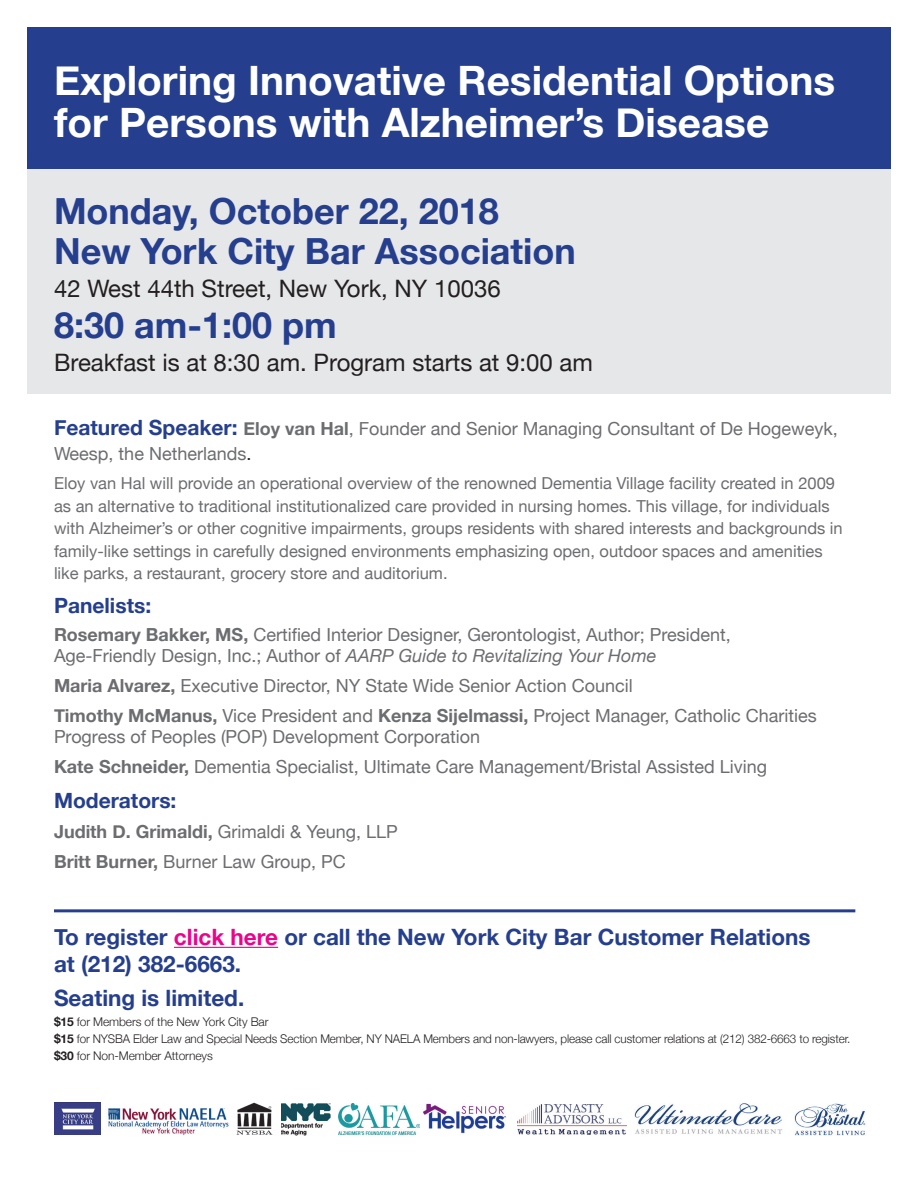
<style>
.page{position:relative;width:918px;height:1188px;background:#fff}
.page>*{position:absolute;margin:0;border:0;box-sizing:border-box;transform-origin:0 0}
.t1{font:700 40.5px/42px "Helvetica Neue";color:#fff}
.t2{font:700 36px/40.5px "Helvetica Neue";color:#253f8e}
.t3{font:24px "Helvetica Neue";color:#231f20}
.t4{font:700 22.5px/27px "Helvetica Neue";color:#253f8e}
.t5{font:700 21px "Helvetica Neue";color:#253f8e}
.t6{font:18px/29.8px "Helvetica Neue";color:#6c6d70}
.t7{font:16.5px/22.5px "Helvetica Neue";color:#6c6d70}
.t8{font:300 12px/17px "Helvetica Neue";letter-spacing:-.01em;color:#231f20}
.s1{font-weight:700;font-size:21px;color:#253f8e}
.s2{font-weight:700}
.s3{color:#231f20}
.s4{font-style:italic}
.s5{color:#ed028c}
</style>
<div class="page">
<img style="left:408px;top:1103px;width:98px;height:32px">
<div style="left:27px;top:167px;width:864px;height:227px;background:#e6e7e9"></div>
<div style="left:27px;top:27px;width:864px;height:141px;background:#253f8e"></div>
<img style="left:54px;top:1103px;width:47px;height:32px">
<img style="left:108px;top:1108px;width:121px;height:27px">
<hr style="left:54px;top:909px;width:801px;height:3px;background:#253f8e">
<img style="left:236px;top:1102px;width:37px;height:33px">
<img style="left:281px;top:1103px;width:49px;height:32px">
<hr style="left:174px;top:947px;width:104px;height:1px;background:#ed028c">
<img style="left:339px;top:1103px;width:81px;height:31px">
<img style="left:517px;top:1104px;width:109px;height:31px">
<img style="left:634px;top:1103px;width:148px;height:31px">
<img style="left:794px;top:1103px;width:72px;height:33px">
<h1 class="t1" style="left:54px;top:59px;width:783px">Exploring Innovative Residential Options for Persons with Alzheimer’s Disease</h1>
<h2 class="t2" style="left:54px;top:190px;width:523px">Monday, October 22, 2018<br>New York City Bar Association</h2>
<h3 class="t3" style="left:54px;top:275px;width:448px">42 West 44th Street, New York, NY 10036</h3>
<h2 class="t2" style="left:54px;top:304px;width:284px">8:30 am-1:00 pm</h2>
<h3 class="t3" style="left:54px;top:348px;width:540px">Breakfast is at 8:30 am. Program starts at 9:00 am</h3>
<p class="t6" style="left:54px;top:416px;width:785px;line-height:25.2px"><span class="s1">Featured Speaker:</span> <span class="s2">Eloy van Hal</span>, Founder and Senior Managing Consultant of De Hogeweyk,<br>Weesp, the Netherlands<span class="s3">.</span></p>
<p class="t7" style="left:54px;top:472px;width:790px">Eloy van Hal will provide an operational overview of the renowned Dementia Village facility created in 2009 as an alternative to traditional institutionalized care provided in nursing homes. This village, for individuals with Alzheimer’s or other cognitive impairments, groups residents with shared interests and backgrounds in family-like settings in carefully designed environments emphasizing open, outdoor spaces and amenities like parks, a restaurant, grocery store and auditorium.</p>
<p class="t5" style="left:54px;top:593px;width:99px">Panelists:</p>
<p class="t6" style="left:54px;top:624px;width:678px;line-height:21px"><span class="s2">Rosemary Bakker, MS,</span> Certified Interior Designer, Gerontologist, Author; President,<br>Age-Friendly Design, Inc.; Author of <span class="s4">AARP Guide to Revitalizing Your Home</span></p>
<p class="t6" style="left:54px;top:670px;width:764px"><span class="s2">Maria Alvarez,</span> Executive Director, NY State Wide Senior Action Council<br><span class="s2">Timothy McManus,</span> Vice President and <span class="s2">Kenza Sijelmassi,</span> Project Manager, Catholic Charities</p>
<p class="t6" style="left:54px;top:721px;width:715px">Progress of Peoples (POP) Development Corporation<br><span class="s2">Kate Schneider,</span> Dementia Specialist, Ultimate Care Management/Bristal Assisted Living</p>
<p class="t5" style="left:54px;top:788px;width:124px">Moderators:</p>
<p class="t6" style="left:54px;top:817px;width:345px"><span class="s2">Judith D. Grimaldi,</span> Grimaldi &amp; Yeung, LLP<br><span class="s2">Britt Burner,</span> Burner Law Group, PC</p>
<p class="t4" style="left:54px;top:923px;width:758px">To register <span class="s5">click here</span> or call the New York City Bar Customer Relations at (212) 382-6663.</p>
<p class="t4" style="left:54px;top:984px;width:192px">Seating is limited.</p>
<p class="t8" style="left:54px;top:1013px;width:798px"><span class="s2">$15</span> for Members of the New York City Bar<br><span class="s2">$15</span> for NYSBA Elder Law and Special Needs Section Member, NY NAELA Members and non-lawyers, please call customer relations at (212) 382-6663 to register. <span class="s2">$30</span> for Non-Member Attorneys</p>
</div>
